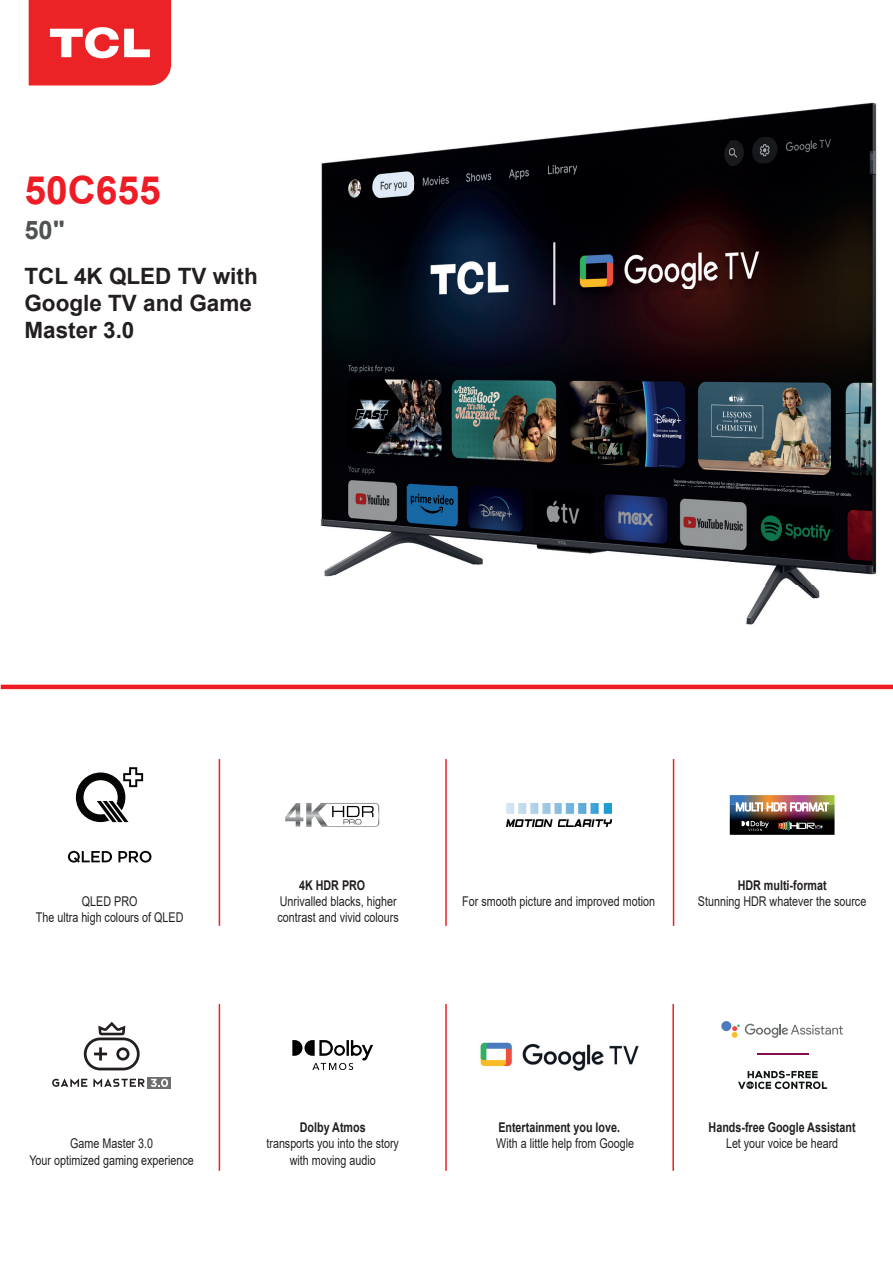
<style>
.page{position:relative;width:893px;height:1263px;background:#fff}
.page>*{position:absolute;margin:0;border:0;box-sizing:border-box;transform-origin:0 0}
.t1{font:700 39px "Arial";color:#ee1c25}
.t2{font:700 25.5px "Arial";color:#4f5252}
.t3{font:700 22.5px/27px "Arial";color:#231f20}
.t4{font:13.35px/16px "Arial";color:#231f20;text-align:center;scale:.8 1}
.t5{font:700 13.35px "Arial";color:#231f20;scale:.8 1}
</style>
<div class="page">
<img style="left:320px;top:102px;width:557px;height:523px">
<svg style="left:29px;top:0;width:142px;height:85px;background:#ee3f41"></svg>
<hr style="left:1px;top:685px;width:892px;height:4px;background:#ee1d23">
<hr style="left:219px;top:759px;width:1px;height:167px;background:#ee1d23">
<hr style="left:445px;top:759px;width:2px;height:167px;background:#ee1d23">
<hr style="left:673px;top:759px;width:1px;height:167px;background:#ee1d23">
<hr style="left:219px;top:1004px;width:1px;height:167px;background:#ee1d23">
<hr style="left:445px;top:1004px;width:2px;height:167px;background:#ee1d23">
<hr style="left:672px;top:1004px;width:2px;height:167px;background:#ee1d23">
<svg style="left:285px;top:803px;width:94px;height:24px"></svg>
<svg style="left:738px;top:1071px;width:89px;height:18px"></svg>
<svg style="left:732px;top:1024px;width:111px;height:14px"></svg>
<div style="left:721px;top:1021px;width:10px;height:10px;background:#4c7cbf;border-radius:50%"></div>
<hr style="left:757px;top:1053px;width:51px;height:1px;background:#820d51">
<svg style="left:292px;top:1040px;width:81px;height:30px"></svg>
<img style="left:506px;top:803px;width:105px;height:23px">
<svg style="left:148px;top:1077px;width:23px;height:11px"></svg>
<svg style="left:52px;top:1078px;width:35px;height:9px"></svg>
<svg style="left:93px;top:1078px;width:52px;height:9px"></svg>
<svg style="left:151px;top:1079px;width:17px;height:8px"></svg>
<svg style="left:84px;top:1022px;width:56px;height:48px"></svg>
<img style="left:480px;top:1042px;width:159px;height:29px">
<img style="left:730px;top:795px;width:104px;height:40px">
<svg style="left:68px;top:851px;width:44px;height:12px"></svg>
<svg style="left:118px;top:851px;width:33px;height:11px"></svg>
<svg style="left:76px;top:767px;width:67px;height:55px"></svg>
<h1 class="t1" style="left:24px;top:163px;width:138px">50C655</h1>
<h2 class="t2" style="left:24px;top:212px;width:42px">50 "</h2>
<h3 class="t3" style="left:24px;top:263px;width:235px">TCL 4K QLED TV with<br>Google TV and Game<br>Master 3.0</h3>
<p class="t4" style="left:36px;top:893px;width:186px">QLED PRO<br>The ultra high colours of QLED</p>
<p class="t5" style="left:299px;top:876px;width:84px">4K HDR PRO</p>
<p class="t4" style="left:278px;top:893px;width:153px;text-align:left">Unrivalled blacks, higher contrast and vivid colours</p>
<p class="t4" style="left:462px;top:893px;width:242px">For smooth picture and improved motion</p>
<p class="t5" style="left:738px;top:876px;width:113px">HDR multi-format</p>
<p class="t4" style="left:698px;top:893px;width:212px">Stunning HDR whatever the source</p>
<p class="t4" style="left:29px;top:1136px;width:207px">Game Master 3.0<br>Your optimized gaming experience</p>
<p class="t5" style="left:300px;top:1118px;width:84px">Dolby Atmos</p>
<p class="t4" style="left:266px;top:1135px;width:167px">transports you into the story with moving audio</p>
<p class="t5" style="left:498px;top:1118px;width:154px">Entertainment you love.</p>
<p class="t4" style="left:496px;top:1135px;width:174px">With a little help from Google</p>
<p class="t5" style="left:709px;top:1118px;width:185px">Hands-free Google Assistant</p>
<p class="t4" style="left:726px;top:1135px;width:142px">Let your voice be heard</p>
</div>
